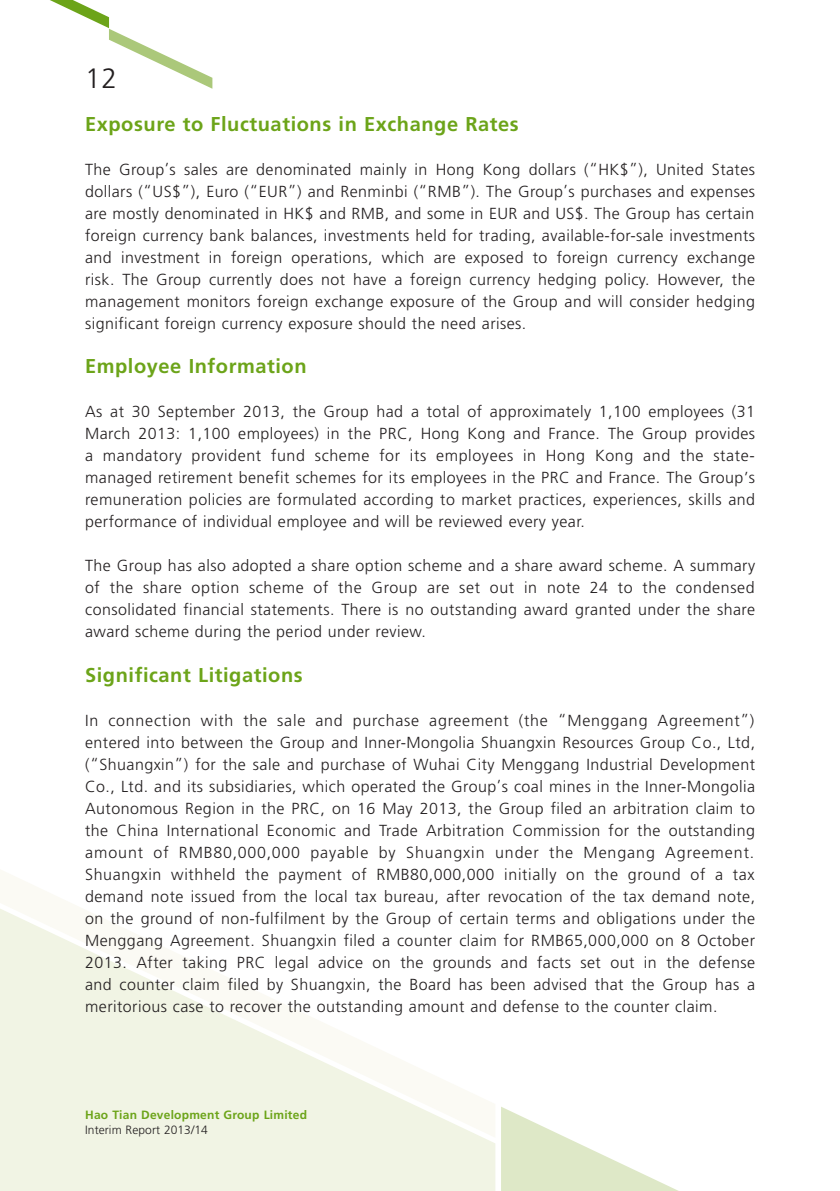
<style>
.page{position:relative;width:840px;height:1191px;background:#fff}
.page>*{position:absolute;margin:0;border:0;box-sizing:border-box;transform-origin:0 0}
.t1{font:300 28px "Frutiger LT Std";color:#231f20}
.Heading_2{font:700 20px "Frutiger LT Std";letter-spacing:.03em;color:#6ca419}
.Body_Text{font:300 16px/22px "Frutiger LT Std";letter-spacing:.03em;color:#231f20;text-align:justify}
.t2{font:700 12px "Frutiger LT Std";letter-spacing:.02em;color:#6ca419}
.t3{font:300 12px "Frutiger LT Std";letter-spacing:.01em;color:#231f20}
</style>
<div class="page">
<div style="left:0;top:1137px;width:495px;height:54px;background:#f1f4e4"></div>
<svg style="left:0;top:870px;width:495px;height:267px"></svg>
<svg style="left:501px;top:1107px;width:177px;height:84px"></svg>
<svg style="left:50px;top:0;width:162px;height:89px"></svg>
<h1 class="t1" style="left:85px;top:63px;width:33px">12</h1>
<p class="Heading_2" style="left:85px;top:113px;width:435px">Exposure to Fluctuations in Exchange Rates</p>
<p class="Body_Text" style="left:85px;top:159px;width:671px">The Group’s sales are denominated mainly in Hong Kong dollars (“HK$”), United States dollars (“US$”), Euro (“EUR”) and Renminbi (“RMB”). The Group’s purchases and expenses are mostly denominated in HK$ and RMB, and some in EUR and US$. The Group has certain foreign currency bank balances, investments held for trading, available-for-sale investments and investment in foreign operations, which are exposed to foreign currency exchange risk. The Group currently does not have a foreign currency hedging policy. However, the management monitors foreign exchange exposure of the Group and will consider hedging significant foreign currency exposure should the need arises.</p>
<p class="Heading_2" style="left:85px;top:355px;width:223px">Employee Information</p>
<p class="Body_Text" style="left:85px;top:401px;width:671px">As at 30 September 2013, the Group had a total of approximately 1,100 employees (31<br>March 2013: 1,100 employees) in the PRC, Hong Kong and France. The Group provides a mandatory provident fund scheme for its employees in Hong Kong and the state&shy;managed retirement benefit schemes for its employees in the PRC and France. The Group’s remuneration policies are formulated according to market practices, experiences, skills and performance of individual employee and will be reviewed every year.</p>
<p class="Body_Text" style="left:85px;top:555px;width:671px">The Group has also adopted a share option scheme and a share award scheme. A summary of the share option scheme of the Group are set out in note 24 to the condensed consolidated financial statements. There is no outstanding award granted under the share award scheme during the period under review.</p>
<p class="Heading_2" style="left:85px;top:663px;width:219px">Significant Litigations</p>
<p class="Body_Text" style="left:85px;top:709px;width:671px">In connection with the sale and purchase agreement (the “Menggang Agreement”) entered into between the Group and Inner-Mongolia Shuangxin Resources Group Co., Ltd, (“Shuangxin”) for the sale and purchase of Wuhai City Menggang Industrial Development Co., Ltd. and its subsidiaries, which operated the Group’s coal mines in the Inner-Mongolia Autonomous Region in the PRC, on 16 May 2013, the Group filed an arbitration claim to the China International Economic and Trade Arbitration Commission for the outstanding amount of RMB80,000,000 payable by Shuangxin under the Mengang Agreement.<br>Shuangxin withheld the payment of RMB80,000,000 initially on the ground of a tax demand note issued from the local tax bureau, after revocation of the tax demand note, on the ground of non-fulfilment by the Group of certain terms and obligations under the Menggang Agreement. Shuangxin filed a counter claim for RMB65,000,000 on 8 October 2013. After taking PRC legal advice on the grounds and facts set out in the defense and counter claim filed by Shuangxin, the Board has been advised that the Group has a meritorious case to recover the outstanding amount and defense to the counter claim.</p>
<p class="t2" style="left:85px;top:1108px;width:223px">Hao Tian Development Group Limited</p>
<p class="t3" style="left:85px;top:1123px;width:124px">Interim Report 2013/14</p>
</div>
